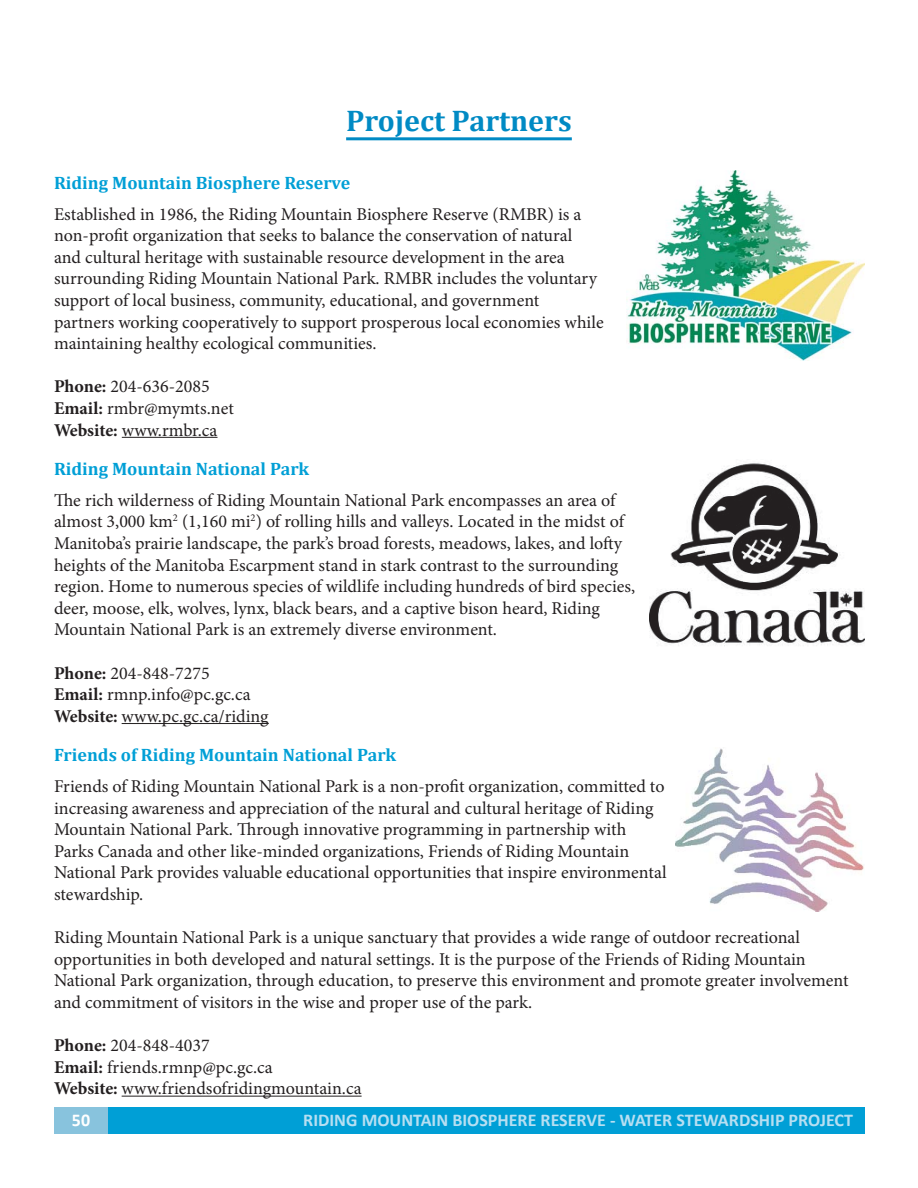
<style>
.page{position:relative;width:918px;height:1188px;background:#fff}
.page>*{position:absolute;margin:0;border:0;box-sizing:border-box;transform-origin:0 0}
.t1{font:700 30px "Cambria";color:#008ac4}
.t2{font:18px/21.6px "Minion Pro";color:#231f20}
.t3{font:700 18px "Cambria";color:#009fd6}
.t4{font:700 18px "Calibri";color:#b7dff2}
.t5{font:700 18px "Calibri";color:#fff}
.s1{font-weight:700}
</style>
<div class="page">
<div style="left:54px;top:1107px;width:54px;height:27px;background:#88c3dd"></div>
<div style="left:108px;top:1107px;width:756px;height:27px;background:#009fd6"></div>
<hr style="left:346px;top:137px;width:226px;height:3px;background:#008ac4">
<hr style="left:122px;top:437px;width:96px;height:1px;background:#231f20">
<hr style="left:122px;top:723px;width:147px;height:1px;background:#231f20">
<hr style="left:122px;top:1096px;width:240px;height:1px;background:#231f20">
<img style="left:675px;top:748px;width:189px;height:163px">
<img style="left:626px;top:171px;width:238px;height:189px">
<img style="left:649px;top:463px;width:215px;height:183px">
<h1 class="t1" style="left:346px;top:103px;width:227px">Project Partners</h1>
<p class="t3" style="left:54px;top:172px;width:298px">Riding Mountain Biosphere Reserve</p>
<p class="t2" style="left:54px;top:204px;width:551px">Established in 1986, the Riding Mountain Biosphere Reserve (RMBR) is a non-profit organization that seeks to balance the conservation of natural and cultural heritage with sustainable resource development in the area surrounding Riding Mountain National Park. RMBR includes the voluntary support of local business, community, educational, and government partners working cooperatively to support prosperous local economies while maintaining healthy ecological communities.</p>
<p class="t2" style="left:54px;top:377px;width:181px"><span class="s1">Phone:</span> 204-636-2085<br><span class="s1">Email:</span> rmbr@mymts.net<br><span class="s1">Website:</span> www.rmbr.ca</p>
<p class="t3" style="left:54px;top:458px;width:257px">Riding Mountain National Park</p>
<p class="t2" style="left:54px;top:491px;width:583px">The rich wilderness of Riding Mountain National Park encompasses an area of almost 3,000 km<sup>2</sup> (1,160 mi<sup>2</sup>) of rolling hills and valleys. Located in the midst of Manitoba’s prairie landscape, the park’s broad forests, meadows, lakes, and lofty heights of the Manitoba Escarpment stand in stark contrast to the surrounding region. Home to numerous species of wildlife including hundreds of bird species, deer, moose, elk, wolves, lynx, black bears, and a captive bison heard, Riding Mountain National Park is an extremely diverse environment.</p>
<p class="t2" style="left:54px;top:663px;width:216px"><span class="s1">Phone:</span> 204-848-7275<br><span class="s1">Email:</span> rmnp.info@pc.gc.ca<br><span class="s1">Website:</span> www.pc.gc.ca/riding</p>
<p class="t3" style="left:54px;top:744px;width:344px">Friends of Riding Mountain National Park</p>
<p class="t2" style="left:54px;top:777px;width:614px">Friends of Riding Mountain National Park is a non-profit organization, committed to increasing awareness and appreciation of the natural and cultural heritage of Riding Mountain National Park. Through innovative programming in partnership with Parks Canada and other like-minded organizations, Friends of Riding Mountain National Park provides valuable educational opportunities that inspire environmental stewardship.</p>
<p class="t2" style="left:54px;top:928px;width:796px">Riding Mountain National Park is a unique sanctuary that provides a wide range of outdoor recreational opportunities in both developed and natural settings. It is the purpose of the Friends of Riding Mountain National Park organization, through education, to preserve this environment and promote greater involvement and commitment of visitors in the wise and proper use of the park.</p>
<p class="t2" style="left:54px;top:1036px;width:309px"><span class="s1">Phone:</span> 204-848-4037<br><span class="s1">Email:</span> friends.rmnp@pc.gc.ca<br><span class="s1">Website:</span> www.friendsofridingmountain.ca</p>
<p class="t5" style="left:72px;top:1109px;width:20px">50</p>
<p class="t4" style="left:303px;top:1109px;width:551px">RIDING MOUNTAIN BIOSPHERE RESERVE - WATER STEWARDSHIP PROJECT</p>
</div>
